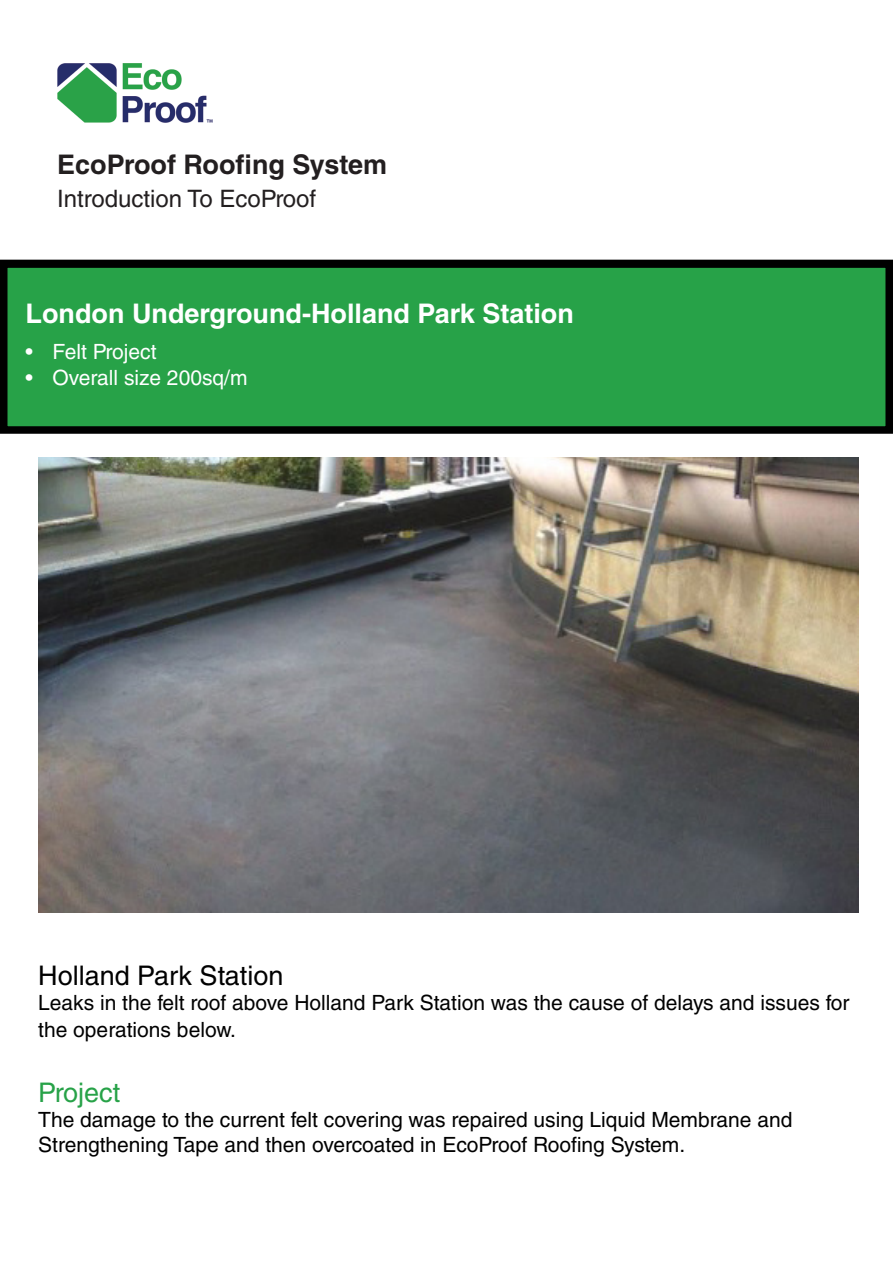
<style>
.page{position:relative;width:893px;height:1263px;background:#fff}
.page>*{position:absolute;margin:0;border:0;box-sizing:border-box;transform-origin:0 0}
.t1{font:700 27px "Helvetica LT Std";color:#fff}
.t2{font:700 27px "Helvetica LT Std";color:#231f20}
.t3{font:27px "Helvetica LT Std";color:#000}
.t4{font:27px "Helvetica LT Std";color:#27a248}
.t5{font:24px "Helvetica LT Std";color:#231f20}
.t6{font:21px/27px "Helvetica LT Std";color:#000}
.t7{font:21px "Helvetica LT Std";color:#fff}
</style>
<div class="page">
<img style="left:57px;top:63px;width:156px;height:60px">
<div style="left:4px;top:264px;width:885px;height:166px;background:#27a248"></div>
<div style="left:0;top:260px;width:893px;height:174px;border:8px solid #000"></div>
<img style="left:38px;top:457px;width:820px;height:455px">
<p class="t2" style="left:57px;top:148px;width:331px">EcoProof Roofing System</p>
<p class="t5" style="left:57px;top:184px;width:261px">Introduction To EcoProof</p>
<p class="t1" style="left:26px;top:297px;width:550px">London Underground-Holland Park Station</p>
<p class="t7" style="left:26px;top:340px;width:132px">• Felt Project</p>
<p class="t7" style="left:26px;top:365px;width:224px">• Overall size 200sq/m</p>
<p class="t3" style="left:38px;top:959px;width:247px">Holland Park Station</p>
<p class="t6" style="left:38px;top:989px;width:813px">Leaks in the felt roof above Holland Park Station was the cause of delays and issues for the operations below.</p>
<p class="t4" style="left:38px;top:1076px;width:83px">Project</p>
<p class="t6" style="left:38px;top:1107px;width:756px;line-height:25.2px">The damage to the current felt covering was repaired using Liquid Membrane and<br>Strengthening Tape and then overcoated in EcoProof Roofing System.</p>
</div>
